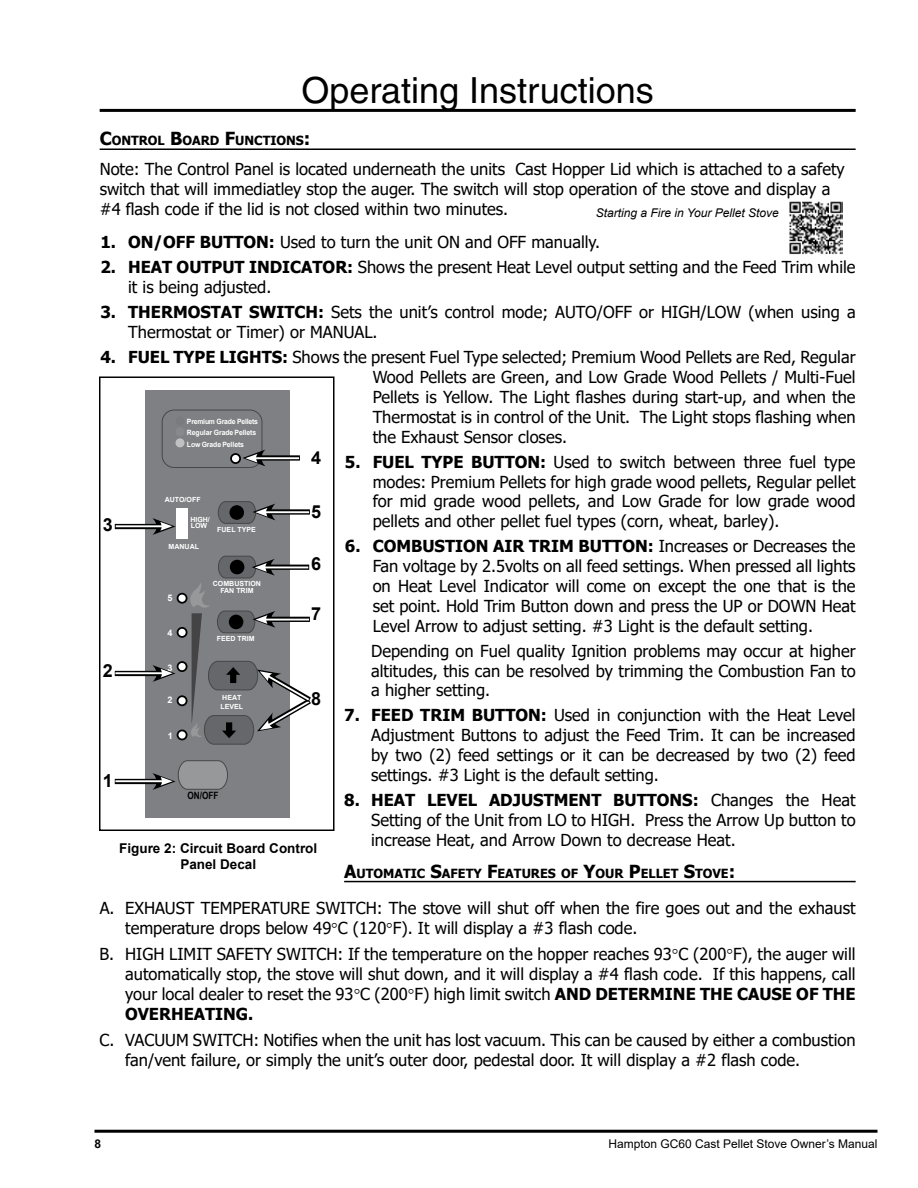
<style>
.page{position:relative;width:918px;height:1188px;background:#fff}
.page>*{position:absolute;margin:0;border:0;box-sizing:border-box;transform-origin:0 0}
.t1{font:36px "Helvetica";color:#000}
.t2{font:700 18px "Arial";color:#000}
.t3{font:16.5px/19.8px "Tahoma";color:#000;text-align:justify}
.t4{font:700 13.5px/16.2px "Arial";color:#000;text-align:center}
.t5{font:700 12.6px "Tahoma";color:#000}
.t6{font:12px "Arial";color:#000}
.t7{font:italic 12px "Arial";color:#000}
.t8{font:700 12px "Arial";color:#000}
.t9{font:700 10.05px "Arial Narrow";color:#000}
.t10{font:700 9px "Arial";color:#fff}
.t11{font:700 7.2px/11.4px "Arial";letter-spacing:-.01em;color:#fff;scale:.95 1}
.t12{font:700 7.05px/6.8px "Arial";color:#fff}
.s1{font-size:18px}
.s2{font-weight:700}
</style>
<div class="page">
<div style="left:99px;top:376px;width:236px;height:455px;border:1px solid #000"></div>
<hr style="left:100px;top:109px;width:756px;height:3px;background:#000">
<hr style="left:100px;top:148px;width:756px;height:2px;background:#000">
<hr style="left:344px;top:881px;width:512px;height:1px;background:#000">
<div style="left:145px;top:390px;width:145px;height:428px;background:#7e8083"></div>
<div style="left:162px;top:410px;width:100px;height:58px;border:1px solid #474749;border-radius:12px"></div>
<div style="left:176px;top:416px;width:9px;height:9px;background:#7a7b7e;border-radius:50%"></div>
<div style="left:176px;top:427px;width:9px;height:9px;background:#87898b;border-radius:50%"></div>
<div style="left:176px;top:438px;width:9px;height:9px;background:#bfc1c3;border-radius:50%"></div>
<svg style="left:177px;top:593px;width:11px;height:11px"></svg>
<svg style="left:177px;top:627px;width:11px;height:11px"></svg>
<svg style="left:177px;top:661px;width:11px;height:11px"></svg>
<svg style="left:177px;top:695px;width:11px;height:11px"></svg>
<div style="left:177px;top:730px;width:11px;height:10px;background:#000;border-radius:50%"></div>
<div style="left:176px;top:508px;width:12px;height:31px;background:#fff"></div>
<div style="left:178px;top:595px;width:8px;height:7px;background:#fff;border-radius:50%"></div>
<div style="left:178px;top:629px;width:8px;height:7px;background:#fff;border-radius:50%"></div>
<div style="left:178px;top:663px;width:8px;height:7px;background:#fff;border-radius:50%"></div>
<div style="left:178px;top:697px;width:8px;height:7px;background:#fff;border-radius:50%"></div>
<div style="left:178px;top:731px;width:8px;height:8px;background:#fff;border-radius:50%"></div>
<svg style="left:230px;top:453px;width:11px;height:11px"></svg>
<div style="left:232px;top:455px;width:7px;height:7px;background:#fff;border-radius:50%"></div>
<div style="left:115px;top:524px;width:47px;height:5px;background:#3e3e3e"></div>
<hr style="left:116px;top:525px;width:48px;height:2px;background:#fff">
<svg style="left:152px;top:518px;width:24px;height:17px"></svg>
<div style="left:115px;top:671px;width:47px;height:5px;background:#2f2f2f"></div>
<hr style="left:115px;top:672px;width:49px;height:2px;background:#fff">
<svg style="left:152px;top:665px;width:24px;height:17px"></svg>
<div style="left:115px;top:779px;width:47px;height:5px;background:#2f2f2f"></div>
<hr style="left:115px;top:780px;width:49px;height:2px;background:#fff">
<svg style="left:152px;top:760px;width:76px;height:30px"></svg>
<svg style="left:190px;top:555px;width:121px;height:190px"></svg>
<svg style="left:276px;top:509px;width:34px;height:6px"></svg>
<hr style="left:264px;top:511px;width:45px;height:2px;background:#fff">
<svg style="left:217px;top:501px;width:59px;height:23px"></svg>
<svg style="left:266px;top:455px;width:34px;height:6px"></svg>
<hr style="left:254px;top:457px;width:45px;height:2px;background:#fff">
<svg style="left:243px;top:450px;width:23px;height:16px"></svg>
<img style="left:789px;top:201px;width:54px;height:54px">
<hr style="left:94px;top:1130px;width:784px;height:3px;background:#000">
<h1 class="t1" style="left:302px;top:69px;width:354px">Operating Instructions</h1>
<p class="t5" style="left:100px;top:132px;width:212px"><span class="s1">C</span>ONTROL <span class="s1">B</span>OARD <span class="s1">F</span>UNCTIONS<span class="s1">:</span></p>
<p class="t3" style="left:100px;top:160px;width:746px;text-align:left">Note: The Control Panel is located underneath the units Cast Hopper Lid which is attached to a safety switch that will immediatley stop the auger. The switch will stop operation of the stove and display a #4 flash code if the lid is not closed within two minutes.</p>
<p class="t3" style="left:100px;top:233px;width:501px"><span class="s2">1. ON/OFF BUTTON:</span> Used to turn the unit ON and OFF manually.</p>
<p class="t3" style="left:128px;top:258px;width:729px;text-indent:-28px"><span class="s2">2. HEAT OUTPUT INDICATOR:</span> Shows the present Heat Level output setting and the Feed Trim while it is being adjusted.</p>
<p class="t3" style="left:128px;top:303px;width:729px;text-indent:-28px"><span class="s2">3. THERMOSTAT SWITCH:</span> Sets the unit’s control mode; AUTO/OFF or HIGH/LOW (when using a<br>Thermostat or Timer) or MANUAL.</p>
<p class="t3" style="left:373px;top:348px;width:485px;text-indent:-272px"><span class="s2">4. FUEL TYPE LIGHTS:</span> Shows the present Fuel Type selected; Premium Wood Pellets are Red, Regular Wood Pellets are Green, and Low Grade Wood Pellets / Multi-Fuel Pellets is Yellow. The Light flashes during start-up, and when the Thermostat is in control of the Unit. The Light stops flashing when the Exhaust Sensor closes.</p>
<p class="t3" style="left:373px;top:453px;width:485px;text-indent:-28px"><span class="s2">5. FUEL TYPE BUTTON:</span> Used to switch between three fuel type modes: Premium Pellets for high grade wood pellets, Regular pellet for mid grade wood pellets, and Low Grade for low grade wood pellets and other pellet fuel types (corn, wheat, barley).</p>
<p class="t3" style="left:373px;top:537px;width:484px;text-indent:-28px"><span class="s2">6. COMBUSTION AIR TRIM BUTTON:</span> Increases or Decreases the Fan voltage by 2.5volts on all feed settings. When pressed all lights on Heat Level Indicator will come on except the one that is the set point. Hold Trim Button down and press the UP or DOWN Heat Level Arrow to adjust setting. #3 Light is the default setting.</p>
<p class="t3" style="left:371px;top:642px;width:486px">Depending on Fuel quality Ignition problems may occur at higher altitudes, this can be resolved by trimming the Combustion Fan to a higher setting.</p>
<p class="t3" style="left:371px;top:707px;width:486px;text-indent:-27px"><span class="s2">7. FEED TRIM BUTTON:</span> Used in conjunction with the Heat Level Adjustment Buttons to adjust the Feed Trim. It can be increased by two (2) feed settings or it can be decreased by two (2) feed settings. #3 Light is the default setting.</p>
<p class="t3" style="left:371px;top:791px;width:486px;text-indent:-27px"><span class="s2">8. HEAT LEVEL ADJUSTMENT BUTTONS:</span> Changes the Heat Setting of the Unit from LO to HIGH. Press the Arrow Up button to increase Heat, and Arrow Down to decrease Heat.</p>
<p class="t5" style="left:344px;top:864px;width:393px"><span class="s1">A</span>UTOMATIC <span class="s1">S</span>AFETY <span class="s1">F</span>EATURES OF <span class="s1">Y</span>OUR <span class="s1">P</span>ELLET <span class="s1">S</span>TOVE<span class="s1">:</span></p>
<p class="t7" style="left:596px;top:205px;width:185px">Starting a Fire in Your Pellet Stove</p>
<p class="t11" style="left:187px;top:416px;width:76px">Premium Grade Pellets<br>Regular Grade Pellets<br>Low Grade Pellets</p>
<p class="t2" style="left:311px;top:445px;width:12px">4</p>
<p class="t12" style="left:165px;top:497px;width:37px">AUTO/OFF</p>
<p class="t12" style="left:190px;top:516px;width:21px">HIGH/<br>LOW</p>
<p class="t12" style="left:169px;top:543px;width:32px">MANUAL</p>
<p class="t2" style="left:311px;top:499px;width:12px">5</p>
<p class="t2" style="left:103px;top:512px;width:12px">3</p>
<p class="t12" style="left:217px;top:526px;width:40px">FUEL TYPE</p>
<p class="t2" style="left:311px;top:551px;width:12px">6</p>
<p class="t2" style="left:311px;top:601px;width:12px">7</p>
<p class="t12" style="left:213px;top:580px;width:50px">COMBUSTION</p>
<p class="t12" style="left:220px;top:588px;width:35px">FAN TRIM</p>
<p class="t10" style="left:167px;top:592px;width:7px">5</p>
<p class="t10" style="left:167px;top:627px;width:7px">4</p>
<p class="t12" style="left:217px;top:636px;width:39px">FEED TRIM</p>
<p class="t10" style="left:167px;top:661px;width:7px">3</p>
<p class="t2" style="left:103px;top:658px;width:12px">2</p>
<p class="t2" style="left:311px;top:686px;width:12px">8</p>
<p class="t12" style="left:221px;top:694px;width:24px;line-height:8.4px">HEAT<br>LEVEL</p>
<p class="t10" style="left:167px;top:694px;width:7px">2</p>
<p class="t10" style="left:168px;top:730px;width:7px">1</p>
<p class="t2" style="left:103px;top:768px;width:12px">1</p>
<p class="t9" style="left:188px;top:788px;width:33px">ON/OFF</p>
<p class="t4" style="left:119px;top:840px;width:200px">Figure 2: Circuit Board Control<br>Panel Decal</p>
<p class="t3" style="left:125px;top:899px;width:732px;text-indent:-25px">A. EXHAUST TEMPERATURE SWITCH: The stove will shut off when the fire goes out and the exhaust temperature drops below 49 C (120 F). It will display a #3 flash code.</p>
<p class="t3" style="left:125px;top:945px;width:732px;text-indent:-25px">B. HIGH LIMIT SAFETY SWITCH: If the temperature on the hopper reaches 93 C (200 F), the auger will automatically stop, the stove will shut down, and it will display a #4 flash code. If this happens, call your local dealer to reset the 93 C (200 F) high limit switch <span class="s2">AND DETERMINE THE CAUSE OF THE OVERHEATING.</span></p>
<p class="t3" style="left:125px;top:1031px;width:732px;text-indent:-25px">C. VACUUM SWITCH: Notifies when the unit has lost vacuum. This can be caused by either a combustion fan/vent failure, or simply the unit’s outer door, pedestal door. It will display a #2 flash code.</p>
<p class="t8" style="left:94px;top:1136px;width:8px">8</p>
<p class="t6" style="left:608px;top:1136px;width:271px">Hampton GC60 Cast Pellet Stove Owner’s Manual</p>
</div>
